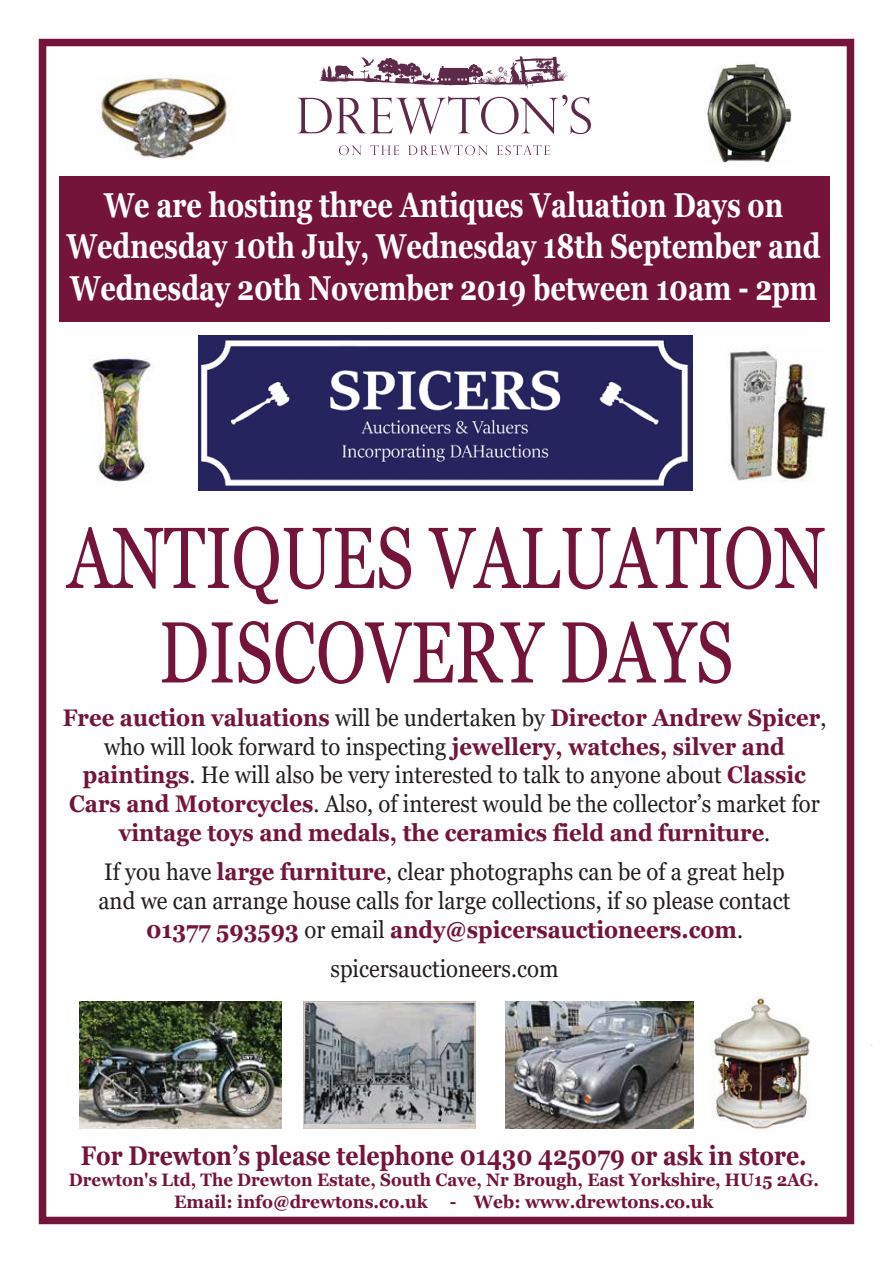
<style>
.page{position:relative;width:893px;height:1263px;background:#fff}
.page>*{position:absolute;margin:0;border:0;box-sizing:border-box;transform-origin:0 0}
.t1{font:86.7px/94.5px "Georgia";color:#75143a;text-align:center;scale:.77 1}
.t2{font:700 34.5px/41.4px "Georgia";color:#fff;text-align:center;scale:.78 1}
.t3{font:700 27px "Georgia";color:#75143a;scale:.85 1}
.t4{font:700 24px/28.8px "Georgia";color:#75143a;text-align:center;scale:.92 1}
.t5{font:24px/28.8px "Georgia";color:#231f20;text-align:center;scale:.92 1}
.t6{font:700 18px/21.6px "Georgia";color:#75143a;text-align:center;scale:.93 1}
.s1{font-weight:400;color:#231f20}
.s2{font-weight:700;color:#75143a}
</style>
<div class="page">
<svg style="left:339px;top:145px;width:23px;height:10px"></svg>
<svg style="left:370px;top:145px;width:29px;height:10px"></svg>
<svg style="left:408px;top:145px;width:80px;height:10px"></svg>
<svg style="left:497px;top:145px;width:53px;height:10px"></svg>
<svg style="left:298px;top:95px;width:293px;height:39px"></svg>
<svg style="left:319px;top:56px;width:249px;height:33px"></svg>
<div style="left:59px;top:177px;width:771px;height:145px;background:#75143a"></div>
<div style="left:39px;top:39px;width:815px;height:1185px;border:8px solid #75143a"></div>
<img style="left:304px;top:1001px;width:171px;height:128px">
<img style="left:97px;top:76px;width:135px;height:83px">
<img style="left:707px;top:64px;width:85px;height:101px">
<img style="left:712px;top:996px;width:98px;height:133px">
<img style="left:80px;top:1001px;width:201px;height:128px">
<img style="left:506px;top:1001px;width:187px;height:128px">
<img style="left:90px;top:355px;width:61px;height:127px">
<img style="left:727px;top:346px;width:101px;height:136px">
<img style="left:199px;top:336px;width:493px;height:154px">
<h2 class="t2" style="left:67px;top:184px;width:968px">We are hosting three Antiques Valuation Days on<br>Wednesday 10th July, Wednesday 18th September and<br>Wednesday 20th November 2019 between 10am - 2pm</h2>
<h1 class="t1" style="left:67px;top:513px;width:986px">ANTIQUES VALUATION<br>DISCOVERY DAYS</h1>
<p class="t4" style="left:63px;top:703px;width:831px">Free auction valuations <span class="s1">will be undertaken by</span> Director Andrew Spicer<span class="s1">, who will look forward to inspecting</span> jewellery, watches, silver and paintings<span class="s1">. He will also be very interested to talk to anyone about</span> Classic Cars and Motorcycles<span class="s1">. Also, of interest would be the collector’s market for </span>vintage toys and medals, the ceramics field and furniture<span class="s1">.</span></p>
<p class="t5" style="left:99px;top:858px;width:753px">If you have <span class="s2">large furniture</span>, clear photographs can be of a great help and we can arrange house calls for large collections, if so please contact<br><span class="s2">01377 593593</span> or email <span class="s2">andy@spicersauctioneers.com</span>.</p>
<p class="t5" style="left:330px;top:954px;width:249px">spicersauctioneers.com</p>
<p class="t3" style="left:81px;top:1138px;width:856px">For Drewton’s please telephone 01430 425079 or ask in store.</p>
<p class="t6" style="left:69px;top:1169px;width:808px">Drewton's Ltd, The Drewton Estate, South Cave, Nr Brough, East Yorkshire, HU15 2AG.<br>Email: info@drewtons.co.uk - Web: www.drewtons.co.uk</p>
</div>
